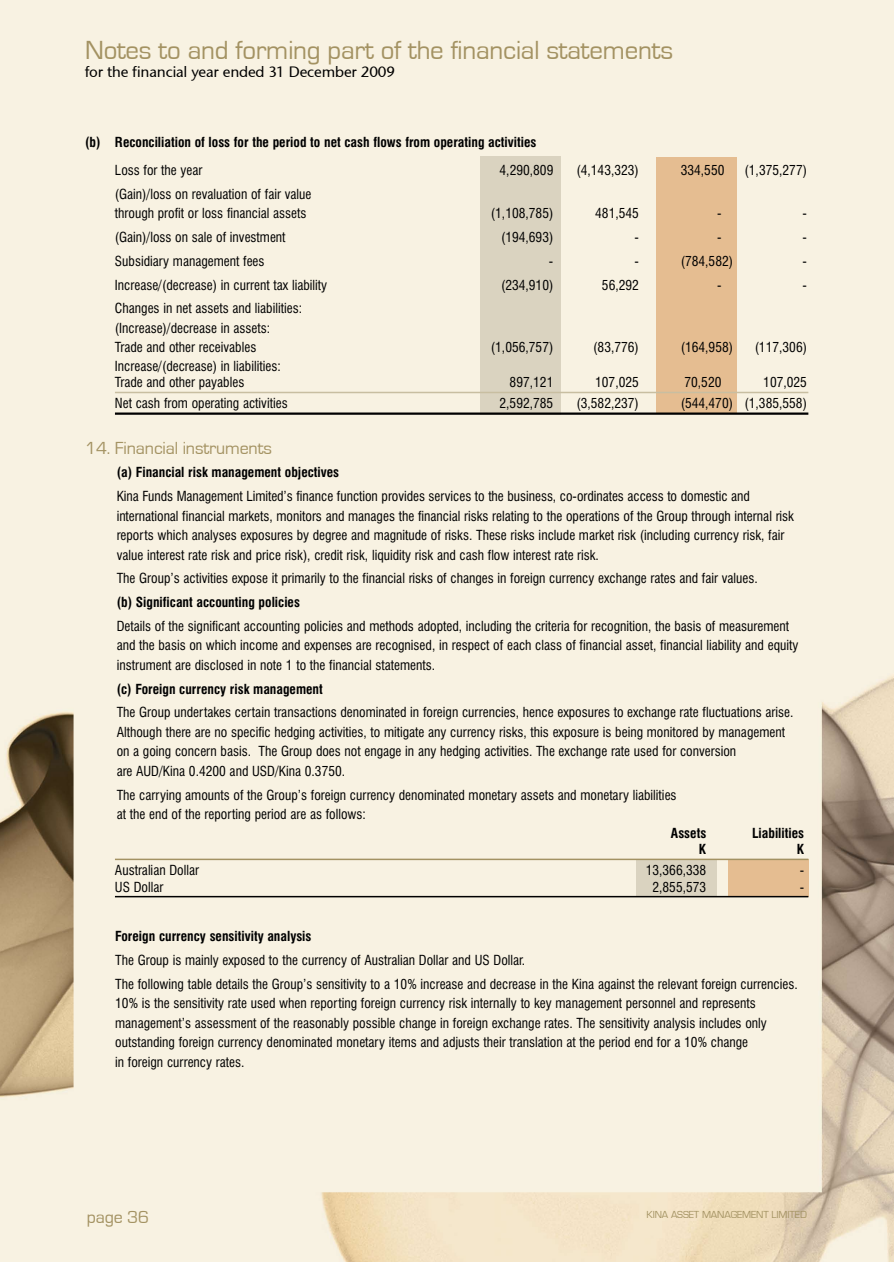
<style>
.page{position:relative;width:894px;height:1262px;background:#fff}
.page>*{position:absolute;margin:0;border:0;box-sizing:border-box;transform-origin:0 0}
.t1{font:27px "Eurostile";letter-spacing:-.01em;color:#a39262}
.t2{font:18px "Eurostile";letter-spacing:-.01em;color:#a39262}
.t3{font:15px "Stone Sans ITCTT Medium";letter-spacing:-.01em;color:#000}
.t4{font:condensed 13.5px/19.5px "Swiss 721 BT";color:#000}
.t5{font:700 condensed 13.5px "Swiss 721 BT";color:#000}
.t6{font:10.5px "Eurostile";letter-spacing:-.01em;color:#a39262}
</style>
<div class="page">
<img style="left:0;top:0;width:894px;height:1262px">
<div style="left:480px;top:156px;width:80px;height:258px;background:#dad3c0"></div>
<div style="left:636px;top:859px;width:81px;height:37px;background:#dad3c0"></div>
<div style="left:728px;top:858px;width:80px;height:38px;background:#e5bd91"></div>
<div style="left:656px;top:157px;width:80px;height:257px;background:#e5bd91"></div>
<hr style="left:115px;top:392px;width:693px;height:1px;background:#c8bea1">
<hr style="left:115px;top:412px;width:693px;height:3px;background:#000">
<hr style="left:115px;top:858px;width:693px;height:2px;background:#a39262">
<hr style="left:115px;top:896px;width:693px;height:1px;background:#000">
<h1 class="t1" style="left:85px;top:36px;width:589px">Notes to and forming part of the financial statements</h1>
<p class="t3" style="left:85px;top:63px;width:311px">for the financial year ended 31 December 2009</p>
<p class="t5" style="left:85px;top:134px;width:453px">(b) Reconciliation of loss for the period to net cash flows from operating activities</p>
<p class="t4" style="left:115px;top:160px;width:89px">Loss for the year</p>
<p class="t4" style="left:499px;top:160px;width:55px">4,290,809</p>
<p class="t4" style="left:576px;top:160px;width:64px">(4,143,323)</p>
<p class="t4" style="left:680px;top:160px;width:45px">334,550</p>
<p class="t4" style="left:744px;top:160px;width:64px">(1,375,277)</p>
<p class="t4" style="left:115px;top:184px;width:198px">(Gain)/loss on revaluation of fair value through profit or loss financial assets</p>
<p class="t4" style="left:491px;top:204px;width:64px">(1,108,785)</p>
<p class="t4" style="left:595px;top:204px;width:45px">481,545</p>
<p class="t4" style="left:717px;top:204px;width:6px">-</p>
<p class="t4" style="left:802px;top:204px;width:6px">-</p>
<p class="t4" style="left:115px;top:227px;width:172px">(Gain)/loss on sale of investment</p>
<p class="t4" style="left:501px;top:227px;width:54px">(194,693)</p>
<p class="t4" style="left:634px;top:227px;width:6px">-</p>
<p class="t4" style="left:717px;top:227px;width:6px">-</p>
<p class="t4" style="left:802px;top:227px;width:6px">-</p>
<p class="t4" style="left:115px;top:251px;width:151px">Subsidiary management fees</p>
<p class="t4" style="left:549px;top:251px;width:6px">-</p>
<p class="t4" style="left:634px;top:251px;width:6px">-</p>
<p class="t4" style="left:680px;top:251px;width:54px">(784,582)</p>
<p class="t4" style="left:802px;top:251px;width:6px">-</p>
<p class="t4" style="left:115px;top:275px;width:214px">Increase/(decrease) in current tax liability</p>
<p class="t4" style="left:501px;top:275px;width:54px">(234,910)</p>
<p class="t4" style="left:602px;top:275px;width:38px">56,292</p>
<p class="t4" style="left:717px;top:275px;width:6px">-</p>
<p class="t4" style="left:802px;top:275px;width:6px">-</p>
<p class="t4" style="left:115px;top:299px;width:189px">Changes in net assets and liabilities: (Increase)/decrease in assets:<br>Trade and other receivables</p>
<p class="t4" style="left:491px;top:338px;width:64px">(1,056,757)</p>
<p class="t4" style="left:593px;top:338px;width:47px">(83,776)</p>
<p class="t4" style="left:680px;top:338px;width:54px">(164,958)</p>
<p class="t4" style="left:754px;top:338px;width:54px">(117,306)</p>
<p class="t4" style="left:115px;top:358px;width:167px;line-height:16.5px">Increase/(decrease) in liabilities:<br>Trade and other payables</p>
<p class="t4" style="left:509px;top:373px;width:45px">897,121</p>
<p class="t4" style="left:595px;top:373px;width:45px">107,025</p>
<p class="t4" style="left:684px;top:373px;width:38px">70,520</p>
<p class="t4" style="left:763px;top:373px;width:45px">107,025</p>
<p class="t4" style="left:115px;top:393px;width:174px">Net cash from operating activities</p>
<p class="t4" style="left:499px;top:393px;width:55px">2,592,785</p>
<p class="t4" style="left:576px;top:393px;width:64px">(3,582,237)</p>
<p class="t4" style="left:680px;top:393px;width:128px">(544,470) (1,385,558)</p>
<h2 class="t2" style="left:85px;top:438px;width:188px">14. Financial instruments</h2>
<p class="t5" style="left:117px;top:464px;width:224px">(a) Financial risk management objectives</p>
<p class="t4" style="left:117px;top:486px;width:678px">Kina Funds Management Limited’s finance function provides services to the business, co-ordinates access to domestic and international financial markets, monitors and manages the financial risks relating to the operations of the Group through internal risk reports which analyses exposures by degree and magnitude of risks. These risks include market risk (including currency risk, fair value interest rate risk and price risk), credit risk, liquidity risk and cash flow interest rate risk.</p>
<p class="t4" style="left:117px;top:569px;width:642px">The Group’s activities expose it primarily to the financial risks of changes in foreign currency exchange rates and fair values.</p>
<p class="t5" style="left:117px;top:594px;width:185px">(b) Significant accounting policies</p>
<p class="t4" style="left:117px;top:616px;width:683px">Details of the significant accounting policies and methods adopted, including the criteria for recognition, the basis of measurement and the basis on which income and expenses are recognised, in respect of each class of financial asset, financial liability and equity instrument are disclosed in note 1 to the financial statements.</p>
<p class="t5" style="left:117px;top:680px;width:208px">(c) Foreign currency risk management</p>
<p class="t4" style="left:117px;top:702px;width:678px">The Group undertakes certain transactions denominated in foreign currencies, hence exposures to exchange rate fluctuations arise.<br>Although there are no specific hedging activities, to mitigate any currency risks, this exposure is being monitored by management on a going concern basis. The Group does not engage in any hedging activities. The exchange rate used for conversion<br>are AUD/Kina 0.4200 and USD/Kina 0.3750.</p>
<p class="t4" style="left:117px;top:785px;width:561px">The carrying amounts of the Group’s foreign currency denominated monetary assets and monetary liabilities at the end of the reporting period are as follows:</p>
<p class="t5" style="left:671px;top:824px;width:37px">Assets</p>
<p class="t5" style="left:752px;top:824px;width:54px">Liabilities</p>
<p class="t5" style="left:699px;top:841px;width:9px">K</p>
<p class="t5" style="left:796px;top:841px;width:9px">K</p>
<p class="t4" style="left:115px;top:860px;width:86px">Australian Dollar</p>
<p class="t4" style="left:645px;top:860px;width:62px">13,366,338</p>
<p class="t4" style="left:799px;top:860px;width:6px">-</p>
<p class="t4" style="left:115px;top:877px;width:50px">US Dollar</p>
<p class="t4" style="left:652px;top:877px;width:55px">2,855,573</p>
<p class="t4" style="left:799px;top:877px;width:6px">-</p>
<p class="t5" style="left:85px;top:928px;width:20px">F</p>
<p class="t5" style="left:121px;top:928px;width:191px">oreign currency sensitivity analysis</p>
<p class="t4" style="left:115px;top:948px;width:684px;line-height:23.7px">The Group is mainly exposed to the currency of Australian Dollar and US Dollar.<br>The following table details the Group’s sensitivity to a 10% increase and decrease in the Kina against the relevant foreign currencies.</p>
<p class="t4" style="left:115px;top:993px;width:653px">10% is the sensitivity rate used when reporting foreign currency risk internally to key management personnel and represents management’s assessment of the reasonably possible change in foreign exchange rates. The sensitivity analysis includes only outstanding foreign currency denominated monetary items and adjusts their translation at the period end for a 10% change<br>in foreign currency rates.</p>
<h2 class="t2" style="left:87px;top:1207px;width:64px">page 36</h2>
<p class="t6" style="left:646px;top:1208px;width:162px">KINA ASSET MANAGEMENT LIMITED</p>
</div>
